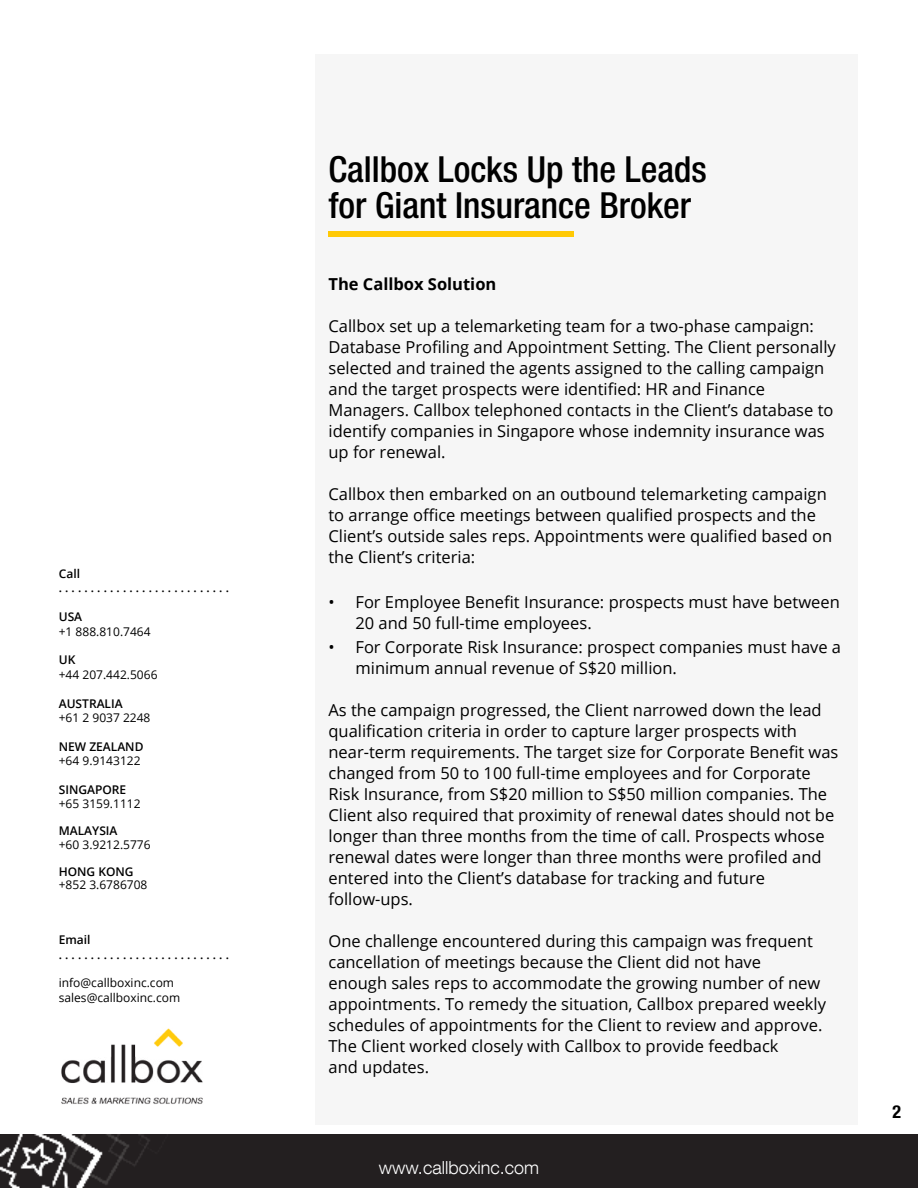
<style>
.page{position:relative;width:918px;height:1188px;background:#fff}
.page>*{position:absolute;margin:0;border:0;box-sizing:border-box;transform-origin:0 0}
.t1{font:500 condensed 36px/36px "Helvetica Neue LT Com";color:#000}
.t2{font:300 18px "Helvetica Neue LT Com";color:#fff}
.t3{font:700 condensed 18px "Helvetica Neue LT Com";color:#000}
.t4{font:16.5px/21px "Open Sans";color:#000}
.t5{font:700 16.5px "Open Sans";color:#000}
.t6{font:12px/14.4px "Open Sans";color:#000}
.t7{font:600 12px/14.4px "Open Sans";color:#000}
</style>
<div class="page">
<div style="left:0;top:1135px;width:918px;height:53px;background:#231f20"></div>
<img style="left:61px;top:1028px;width:142px;height:76px">
<div style="left:315px;top:54px;width:542px;height:1070px;background:#f6f6f6"></div>
<div style="left:328px;top:231px;width:246px;height:5px;background:#ffc905"></div>
<p class="t7" style="left:59px;top:566px;width:172px">Call<br>. . . . . . . . . . . . . . . . . . . . . . . . . . .</p>
<p class="t7" style="left:59px;top:609px;width:25px">USA</p>
<p class="t6" style="left:59px;top:624px;width:93px">+1 888.810.7464</p>
<p class="t7" style="left:59px;top:653px;width:18px">UK</p>
<p class="t6" style="left:59px;top:667px;width:100px">+44 207.442.5066</p>
<p class="t7" style="left:59px;top:696px;width:65px">AUSTRALIA</p>
<p class="t6" style="left:59px;top:710px;width:93px">+61 2 9037 2248</p>
<p class="t7" style="left:59px;top:739px;width:86px">NEW ZEALAND</p>
<p class="t6" style="left:59px;top:753px;width:83px">+64 9.9143122</p>
<p class="t7" style="left:59px;top:782px;width:69px">SINGAPORE</p>
<p class="t6" style="left:59px;top:797px;width:83px">+65 3159.1112</p>
<p class="t7" style="left:59px;top:824px;width:60px">MALAYSIA</p>
<p class="t6" style="left:59px;top:837px;width:93px">+60 3.9212.5776</p>
<p class="t7" style="left:59px;top:864px;width:76px">HONG KONG</p>
<p class="t6" style="left:59px;top:878px;width:90px">+852 3.6786708</p>
<p class="t7" style="left:59px;top:932px;width:172px">Email<br>. . . . . . . . . . . . . . . . . . . . . . . . . . .</p>
<p class="t6" style="left:59px;top:976px;width:123px">info@callboxinc.com sales@callboxinc.com</p>
<h1 class="t1" style="left:328px;top:150px;width:380px">Callbox Locks Up the Leads for Giant Insurance Broker</h1>
<p class="t5" style="left:328px;top:272px;width:169px">The Callbox Solution</p>
<p class="t4" style="left:328px;top:315px;width:509px">Callbox set up a telemarketing team for a two-phase campaign:<br>Database Profiling and Appointment Setting. The Client personally selected and trained the agents assigned to the calling campaign and the target prospects were identified: HR and Finance Managers. Callbox telephoned contacts in the Client’s database to identify companies in Singapore whose indemnity insurance was up for renewal.</p>
<p class="t4" style="left:328px;top:483px;width:505px">Callbox then embarked on an outbound telemarketing campaign to arrange office meetings between qualified prospects and the Client’s outside sales reps. Appointments were qualified based on the Client’s criteria:</p>
<p class="t4" style="left:355px;top:591px;width:486px;text-indent:-27px">• For Employee Benefit Insurance: prospects must have between<br>20 and 50 full-time employees.</p>
<p class="t4" style="left:355px;top:636px;width:487px;text-indent:-27px">• For Corporate Risk Insurance: prospect companies must have a minimum annual revenue of S$20 million.</p>
<p class="t4" style="left:328px;top:699px;width:511px">As the campaign progressed, the Client narrowed down the lead qualification criteria in order to capture larger prospects with near-term requirements. The target size for Corporate Benefit was changed from 50 to 100 full-time employees and for Corporate Risk Insurance, from S$20 million to S$50 million companies. The Client also required that proximity of renewal dates should not be longer than three months from the time of call. Prospects whose renewal dates were longer than three months were profiled and entered into the Client’s database for tracking and future follow-ups.</p>
<p class="t4" style="left:328px;top:930px;width:499px">One challenge encountered during this campaign was frequent cancellation of meetings because the Client did not have<br>enough sales reps to accommodate the growing number of new appointments. To remedy the situation, Callbox prepared weekly schedules of appointments for the Client to review and approve.<br>The Client worked closely with Callbox to provide feedback<br>and updates.</p>
<p class="t2" style="left:379px;top:1156px;width:162px">www.callboxinc.com</p>
<p class="t3" style="left:892px;top:1101px;width:10px">2</p>
</div>
